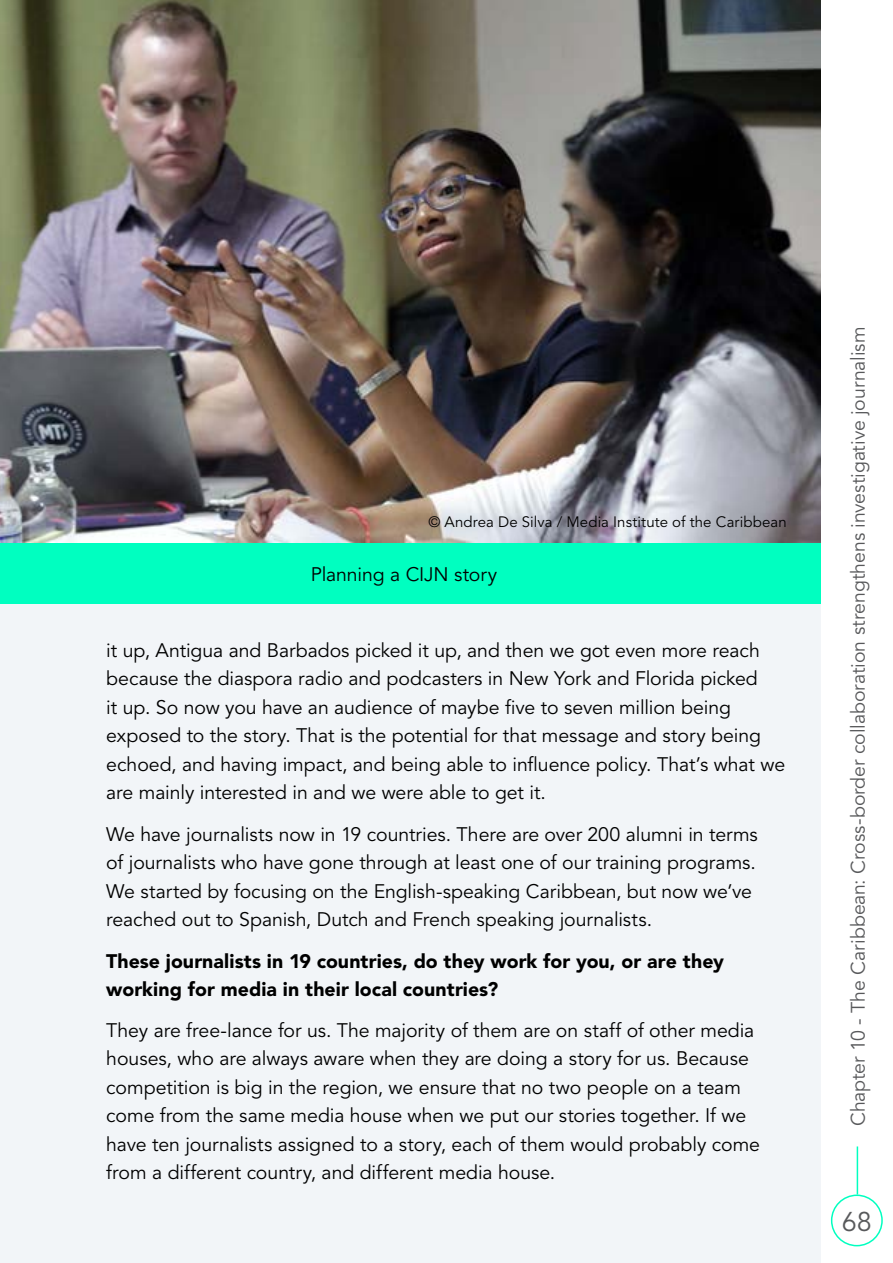
<style>
.page{position:relative;width:893px;height:1263px;background:#fff}
.page>*{position:absolute;margin:0;border:0;box-sizing:border-box;transform-origin:0 0}
.t1{font:27px "Avenir LT Std";color:#58595b}
.t2{font:19.5px/28.5px "Avenir LT Std";letter-spacing:-.005em;color:#000}
.t3{font:900 19.5px/28.5px "Avenir LT Std";color:#000}
.t4{font:19.5px "Avenir LT Std";letter-spacing:-.005em;color:#58595b}
.t5{font:15px "Avenir LT Std";letter-spacing:.005em;color:#000}
</style>
<div class="page">
<div style="left:0;top:0;width:821px;height:1263px;background:#f2f5f8"></div>
<div style="left:831px;top:1194px;width:52px;height:52px;border:2px solid #00ffc0;border-radius:50%"></div>
<hr style="left:857px;top:1146px;width:1px;height:48px;background:#00ffc0">
<img style="left:0;top:0;width:821px;height:543px">
<div style="left:0;top:543px;width:821px;height:61px;background:#00ffc0"></div>
<p class="t5" style="left:428px;top:513px;width:360px">© Andrea De Silva / Media Institute of the Caribbean</p>
<p class="t2" style="left:311px;top:560px;width:188px">Planning a CIJN story</p>
<p class="t2" style="left:106px;top:636px;width:680px">it up, Antigua and Barbados picked it up, and then we got even more reach because the diaspora radio and podcasters in New York and Florida picked<br>it up. So now you have an audience of maybe five to seven million being exposed to the story. That is the potential for that message and story being echoed, and having impact, and being able to influence policy. That’s what we are mainly interested in and we were able to get it.</p>
<p class="t2" style="left:106px;top:820px;width:653px">We have journalists now in 19 countries. There are over 200 alumni in terms of journalists who have gone through at least one of our training programs.<br>We started by focusing on the English-speaking Caribbean, but now we’ve reached out to Spanish, Dutch and French speaking journalists.</p>
<p class="t3" style="left:106px;top:946px;width:619px">These journalists in 19 countries, do they work for you, or are they working for media in their local countries?</p>
<p class="t2" style="left:106px;top:1016px;width:655px">They are free-lance for us. The majority of them are on staff of other media houses, who are always aware when they are doing a story for us. Because competition is big in the region, we ensure that no two people on a team come from the same media house when we put our stories together. If we have ten journalists assigned to a story, each of them would probably come from a different country, and different media house.</p>
<p class="t4" style="left:847px;top:1126px;width:801px;rotate:-90deg">Chapter 10 - The Caribbean: Cross-border collaboration strengthens investigative journalism</p>
<h1 class="t1" style="left:842px;top:1206px;width:31px">68</h1>
</div>
